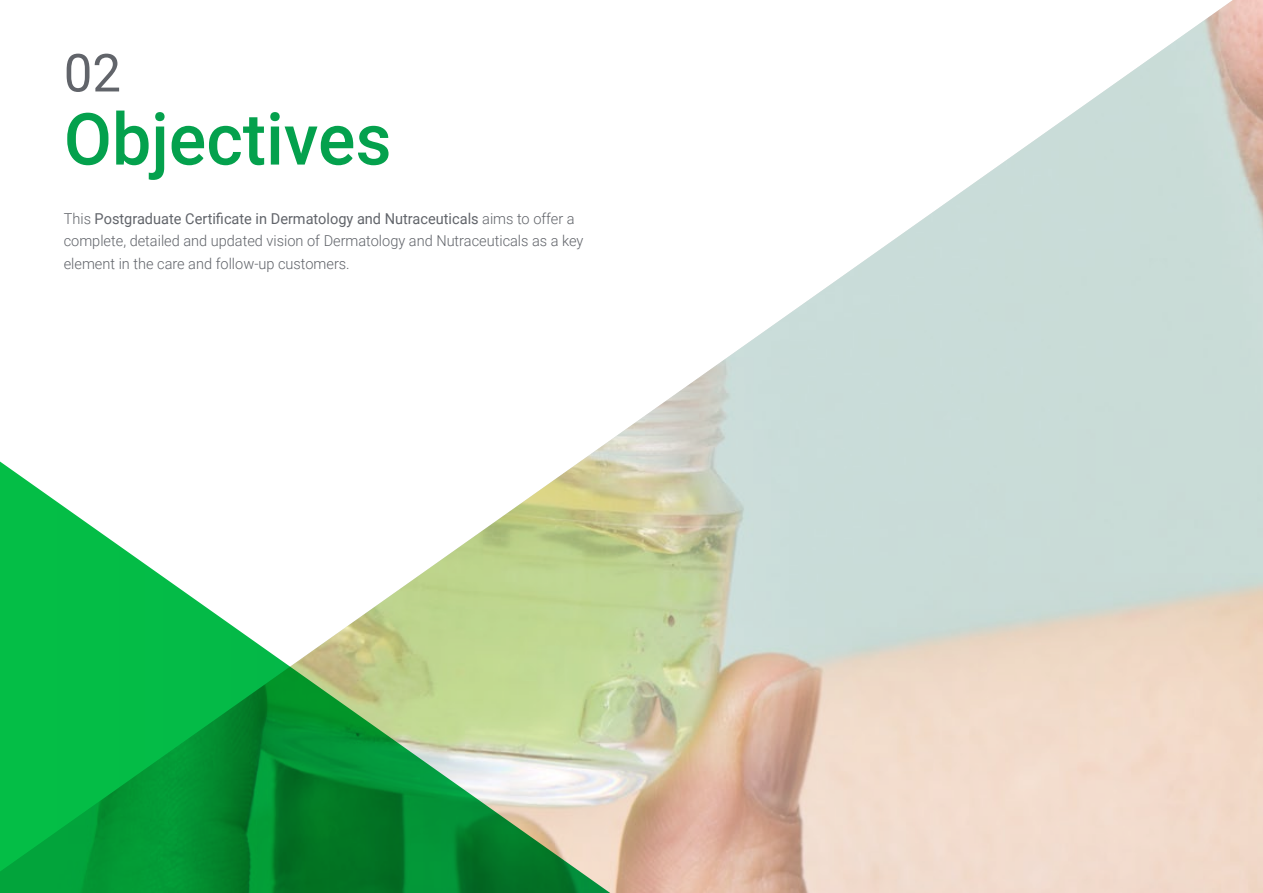
<style>
.page{position:relative;width:1263px;height:893px;background:#fff}
.page>*{position:absolute;margin:0;border:0;box-sizing:border-box;transform-origin:0 0}
.t1{font:500 72px "Roboto";color:#04a14d}
.t2{font:52.5px "Roboto";color:#61646a}
.t3{font:300 15px/22.5px "Roboto";color:#61646a}
.s1{font-weight:400}
</style>
<div class="page">
<img style="left:602px;top:0;width:661px;height:893px">
<svg style="left:0;top:446px;width:640px;height:447px"></svg>
<h2 class="t2" style="left:64px;top:36px;width:59px">02</h2>
<h1 class="t1" style="left:64px;top:89px;width:329px">Objectives</h1>
<p class="t3" style="left:64px;top:207px;width:521px">This <span class="s1">Postgraduate Certificate in Dermatology and Nutraceuticals</span> aims to offer a complete, detailed and updated vision of Dermatology and Nutraceuticals as a key element in the care and follow-up customers.</p>
</div>
